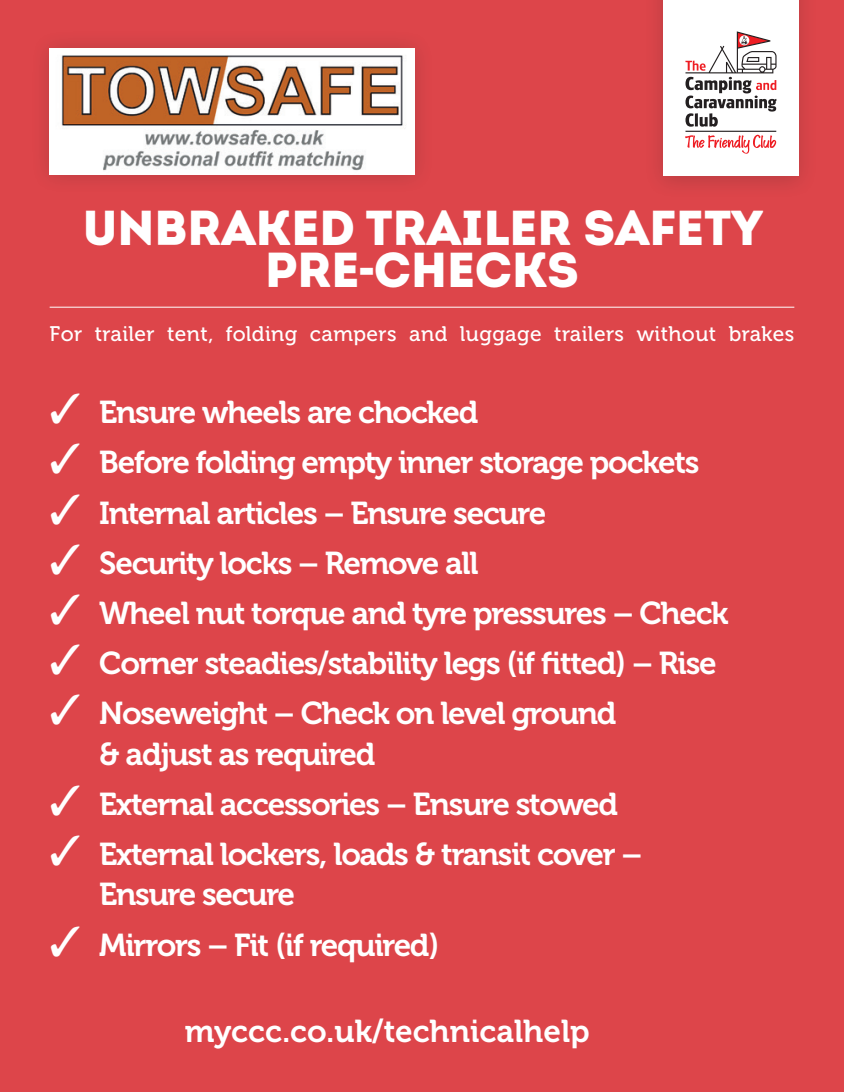
<style>
.page{position:relative;width:844px;height:1092px;background:#fff}
.page>*{position:absolute;margin:0;border:0;box-sizing:border-box;transform-origin:0 0}
.t1{font:49px/42px "Intro Black Caps";color:#fff;text-align:center}
.t2{font:31.5px/40.2px "Museo 700";letter-spacing:-.04em;color:#fff}
.t3{font:31.5px "Museo 700";color:#fff}
.t4{font:21px "Museo 500";letter-spacing:.02em;color:#fff}
.s1{font-family:"Impact"}
</style>
<div class="page">
<div style="left:0;top:0;width:843px;height:1091px;background:#dd454a"></div>
<div style="left:643px;top:0;width:175px;height:200px;background:#d74348"></div>
<div style="left:663px;top:0;width:135px;height:176px;background:#fff"></div>
<svg style="left:685px;top:31px;width:91px;height:123px"></svg>
<hr style="left:50px;top:306px;width:744px;height:2px;background:#fff">
<div style="left:30px;top:29px;width:404px;height:166px;background:#d84449"></div>
<img style="left:50px;top:49px;width:364px;height:126px">
<h1 class="t1" style="left:83px;top:206px;width:681px">UNBRAKED TRAILER SAFETY<br>PRE<span class="s1">-</span>CHECKS</h1>
<p class="t4" style="left:50px;top:322px;width:746px">For trailer tent, folding campers and luggage trailers without brakes</p>
<p class="t2" style="left:50px;top:392px;width:430px">✓ Ensure wheels are chocked</p>
<p class="t2" style="left:50px;top:443px;width:651px">✓ Before folding empty inner storage pockets</p>
<p class="t2" style="left:50px;top:493px;width:498px">✓ Internal articles – Ensure secure</p>
<p class="t2" style="left:50px;top:543px;width:430px">✓ Security locks – Remove all</p>
<p class="t2" style="left:50px;top:593px;width:680px">✓ Wheel nut torque and tyre pressures – Check</p>
<p class="t2" style="left:50px;top:643px;width:668px">✓ Corner steadies/stability legs (if fitted) – Rise</p>
<p class="t2" style="left:99px;top:693px;width:518px;text-indent:-50px">✓ Noseweight – Check on level ground &amp; adjust as required</p>
<p class="t2" style="left:50px;top:784px;width:569px">✓ External accessories – Ensure stowed</p>
<p class="t2" style="left:99px;top:834px;width:544px;text-indent:-50px">✓ External lockers, loads &amp; transit cover –<br>Ensure secure</p>
<p class="t2" style="left:50px;top:924px;width:391px">✓ Mirrors – Fit (if required)</p>
<p class="t3" style="left:185px;top:1013px;width:406px">myccc.co.uk/technicalhelp</p>
</div>
